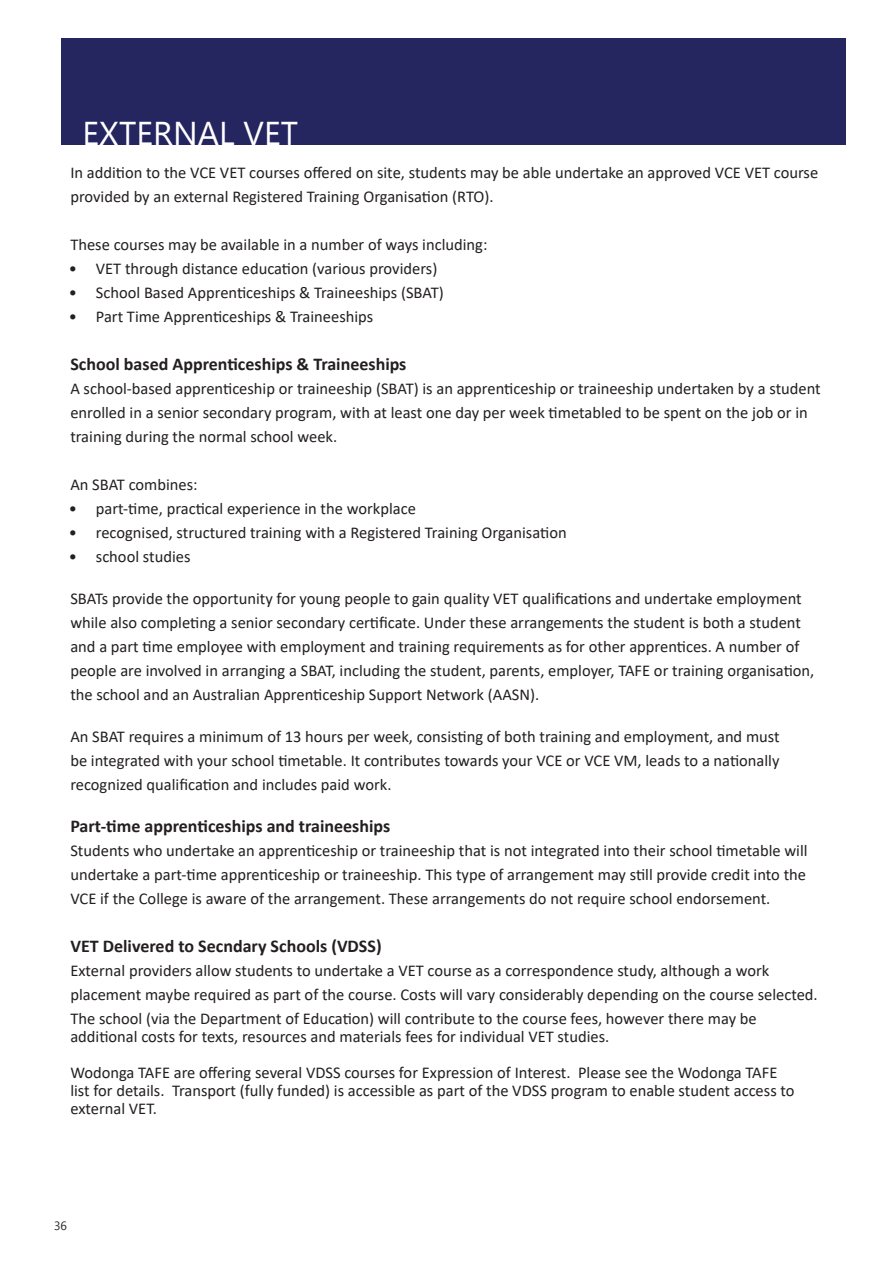
<style>
.page{position:relative;width:893px;height:1263px;background:#fff}
.page>*{position:absolute;margin:0;border:0;box-sizing:border-box;transform-origin:0 0}
.t1{font:33px "Nirmala UI";color:#fff}
.t2{font:700 18px "Calibri";color:#231f20}
.t3{font:16.5px/24px "Calibri";color:#231f20}
.t4{font:12px "Nirmala UI";color:#231f20}
</style>
<div class="page">
<div style="left:61px;top:38px;width:785px;height:107px;background:#252560"></div>
<p class="t1" style="left:82px;top:106px;width:217px">EXTERNAL VET</p>
<p class="t3" style="left:70px;top:160px;width:749px">In addition to the VCE VET courses offered on site, students may be able undertake an approved VCE VET course provided by an external Registered Training Organisation (RTO).</p>
<p class="t3" style="left:70px;top:232px;width:419px">These courses may be available in a number of ways including:</p>
<p class="t3" style="left:69px;top:256px;width:370px">• VET through distance education (various providers)</p>
<p class="t3" style="left:69px;top:280px;width:376px">• School Based Apprenticeships &amp; Traineeships (SBAT)</p>
<p class="t3" style="left:69px;top:304px;width:306px">• Part Time Apprenticeships &amp; Traineeships</p>
<p class="t2" style="left:70px;top:352px;width:338px">School based Apprenticeships &amp; Traineeships</p>
<p class="t3" style="left:70px;top:376px;width:752px">A school-based apprenticeship or traineeship (SBAT) is an apprenticeship or traineeship undertaken by a student enrolled in a senior secondary program, with at least one day per week timetabled to be spent on the job or in training during the normal school week.</p>
<p class="t3" style="left:70px;top:472px;width:129px">An SBAT combines:</p>
<p class="t3" style="left:69px;top:496px;width:349px">• part-time, practical experience in the workplace</p>
<p class="t3" style="left:69px;top:520px;width:499px">• recognised, structured training with a Registered Training Organisation</p>
<p class="t3" style="left:69px;top:544px;width:123px">• school studies</p>
<p class="t3" style="left:70px;top:586px;width:745px">SBATs provide the opportunity for young people to gain quality VET qualifications and undertake employment while also completing a senior secondary certificate. Under these arrangements the student is both a student and a part time employee with employment and training requirements as for other apprentices. A number of people are involved in arranging a SBAT, including the student, parents, employer, TAFE or training organisation, the school and an Australian Apprenticeship Support Network (AASN).</p>
<p class="t3" style="left:70px;top:724px;width:711px;text-align:justify">An SBAT requires a minimum of 13 hours per week, consisting of both training and employment, and must be integrated with your school timetable. It contributes towards your VCE or VCE VM, leads to a nationally recognized qualification and includes paid work.</p>
<p class="t2" style="left:70px;top:814px;width:321px">Part-time apprenticeships and traineeships</p>
<p class="t3" style="left:70px;top:838px;width:739px;text-align:justify">Students who undertake an apprenticeship or traineeship that is not integrated into their school timetable will undertake a part-time apprenticeship or traineeship. This type of arrangement may still provide credit into the VCE if the College is aware of the arrangement. These arrangements do not require school endorsement.</p>
<p class="t2" style="left:70px;top:934px;width:313px">VET Delivered to Secndary Schools (VDSS)</p>
<p class="t3" style="left:70px;top:958px;width:749px">External providers allow students to undertake a VET course as a correspondence study, although a work placement maybe required as part of the course. Costs will vary considerably depending on the course selected.<br>The school (via the Department of Education) will contribute to the course fees, however there may be</p>
<p class="t3" style="left:70px;top:1024px;width:540px">additional costs for texts, resources and materials fees for individual VET studies.</p>
<p class="t3" style="left:70px;top:1063px;width:726px;line-height:18px">Wodonga TAFE are offering several VDSS courses for Expression of Interest. Please see the Wodonga TAFE list for details. Transport (fully funded) is accessible as part of the VDSS program to enable student access to external VET.</p>
<p class="t4" style="left:54px;top:1216px;width:14px">36</p>
</div>
